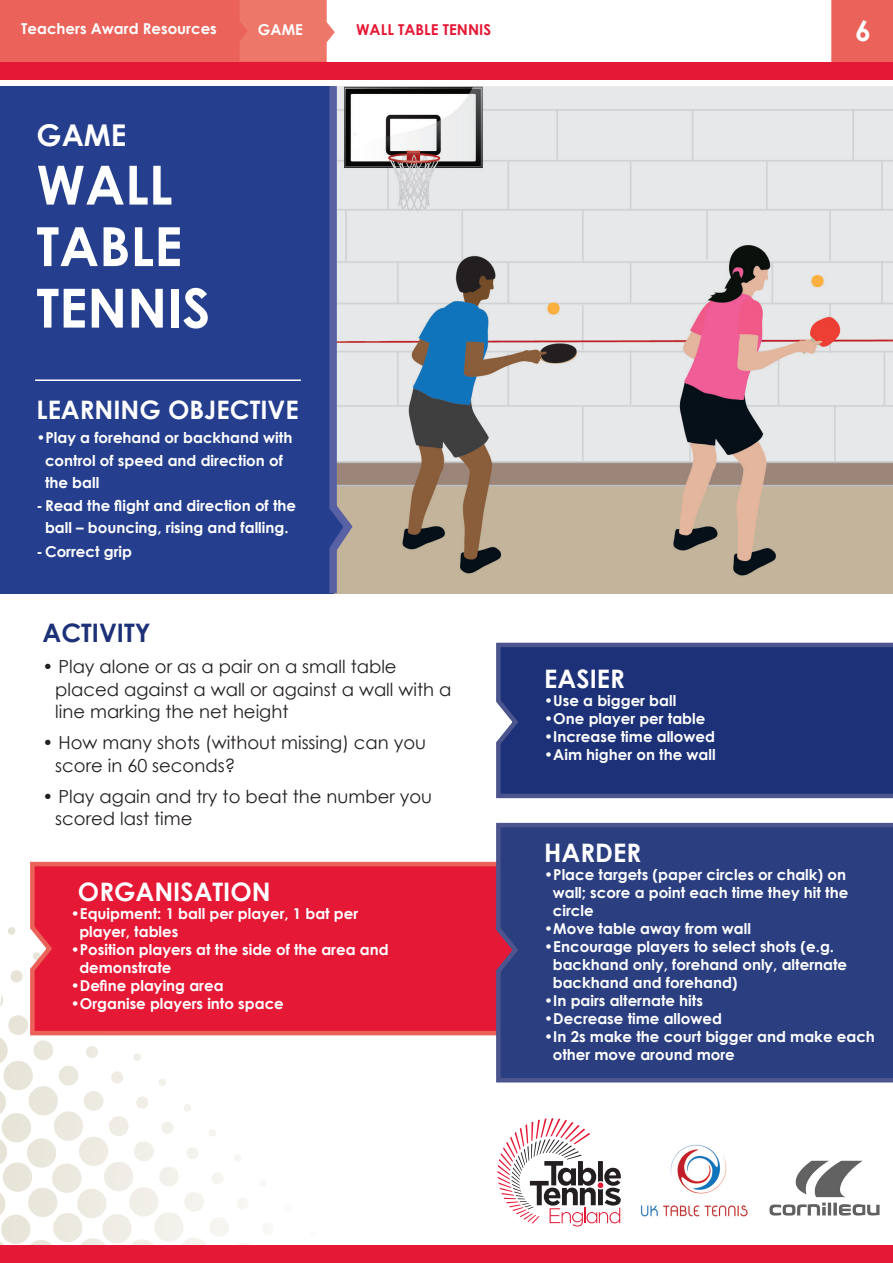
<style>
.page{position:relative;width:893px;height:1263px;background:#fff}
.page>*{position:absolute;margin:0;border:0;box-sizing:border-box;transform-origin:0 0}
.t1{font:700 54px "Century Gothic";color:#fff}
.t2{font:700 30px "Century Gothic";color:#fff}
.t3{font:700 28.5px "Century Gothic";color:#fff}
.t4{font:700 25.5px "Century Gothic";color:#fff}
.t5{font:700 25.5px "Century Gothic";color:#1c3177}
.t6{font:18px/22.5px "Century Gothic";color:#231f20}
.t7{font:700 15px/18px "Century Gothic";color:#fff}
.t8{font:700 15px "Century Gothic";color:#e51836}
</style>
<div class="page">
<img style="left:357px;top:86px;width:536px;height:507px">
<svg style="left:0;top:927px;width:341px;height:319px"></svg>
<svg style="left:28px;top:861px;width:466px;height:176px;background:#e5213c"></svg>
<div style="left:0;top:86px;width:334px;height:507px;background:#253f8e"></div>
<div style="left:0;top:0;width:893px;height:63px;background:#ea6259"></div>
<svg style="left:240px;top:0;width:591px;height:62px;background:#fceae8"></svg>
<svg style="left:326px;top:79px;width:31px;height:515px;background:#9ea0b8"></svg>
<hr style="left:35px;top:379px;width:266px;height:2px;background:#fff">
<svg style="left:497px;top:1118px;width:124px;height:108px"></svg>
<img style="left:769px;top:1160px;width:111px;height:56px">
<img style="left:640px;top:1144px;width:108px;height:73px">
<svg style="left:496px;top:642px;width:397px;height:157px;background:#22367a"></svg>
<div style="left:494px;top:822px;width:399px;height:261px;background:#2b3f80"></div>
<div style="left:0;top:1246px;width:893px;height:17px;background:#e51836"></div>
<div style="left:0;top:62px;width:893px;height:17px;background:#e51836"></div>
<p class="t7" style="left:21px;top:19px;width:197px">Teachers Award Resources</p>
<p class="t7" style="left:258px;top:20px;width:46px">GAME</p>
<p class="t8" style="left:356px;top:19px;width:137px">WALL TABLE TENNIS</p>
<p class="t2" style="left:36px;top:113px;width:91px">GAME</p>
<p class="t1" style="left:36px;top:144px;width:138px">WALL</p>
<p class="t1" style="left:36px;top:205px;width:147px">TABLE</p>
<p class="t1" style="left:36px;top:267px;width:175px">TENNIS</p>
<p class="t4" style="left:36px;top:391px;width:264px">LEARNING OBJECTIVE</p>
<p class="t7" style="left:45px;top:426px;width:249px;line-height:22.5px;text-indent:-9px">•Play a forehand or backhand with control of speed and direction of the ball</p>
<p class="t7" style="left:36px;top:493px;width:261px;line-height:22.5px;text-align:center">- Read the flight and direction of the ball – bouncing, rising and falling.</p>
<p class="t7" style="left:36px;top:542px;width:97px">-Correct grip</p>
<p class="t5" style="left:43px;top:613px;width:110px">ACTIVITY</p>
<p class="t6" style="left:55px;top:655px;width:398px;text-indent:-13px">• Play alone or as a pair on a small table placed against a wall or against a wall with a line marking the net height</p>
<p class="t6" style="left:55px;top:731px;width:372px;text-indent:-13px">• How many shots (without missing) can you score in 60 seconds?</p>
<p class="t6" style="left:55px;top:785px;width:378px;text-indent:-13px">• Play again and try to beat the number you scored last time</p>
<p class="t4" style="left:78px;top:872px;width:194px">ORGANISATION</p>
<p class="t7" style="left:79px;top:904px;width:280px;text-indent:-9px">•Equipment: 1 ball per player, 1 bat per player, tables</p>
<p class="t7" style="left:79px;top:940px;width:311px;text-indent:-9px">•Position players at the side of the area and demonstrate</p>
<p class="t7" style="left:71px;top:976px;width:154px">•Define playing area</p>
<p class="t7" style="left:71px;top:994px;width:214px">•Organise players into space</p>
<p class="t3" style="left:855px;top:9px;width:17px">6</p>
<p class="t4" style="left:544px;top:659px;width:82px">EASIER</p>
<p class="t7" style="left:544px;top:691px;width:134px">•Use a bigger ball</p>
<p class="t7" style="left:544px;top:709px;width:163px">•One player per table</p>
<p class="t7" style="left:544px;top:727px;width:172px">•Increase time allowed</p>
<p class="t7" style="left:544px;top:745px;width:173px">•Aim higher on the wall</p>
<p class="t4" style="left:544px;top:833px;width:98px">HARDER</p>
<p class="t7" style="left:553px;top:865px;width:297px;text-indent:-9px">•Place targets (paper circles or chalk) on wall; score a point each time they hit the circle</p>
<p class="t7" style="left:544px;top:919px;width:208px">•Move table away from wall</p>
<p class="t7" style="left:553px;top:937px;width:296px;text-indent:-9px">•Encourage players to select shots (e.g. backhand only, forehand only, alternate backhand and forehand)</p>
<p class="t7" style="left:544px;top:991px;width:160px">•In pairs alternate hits</p>
<p class="t7" style="left:544px;top:1009px;width:179px">•Decrease time allowed</p>
<p class="t7" style="left:553px;top:1027px;width:324px;text-indent:-9px">•In 2s make the court bigger and make each other move around more</p>
</div>
